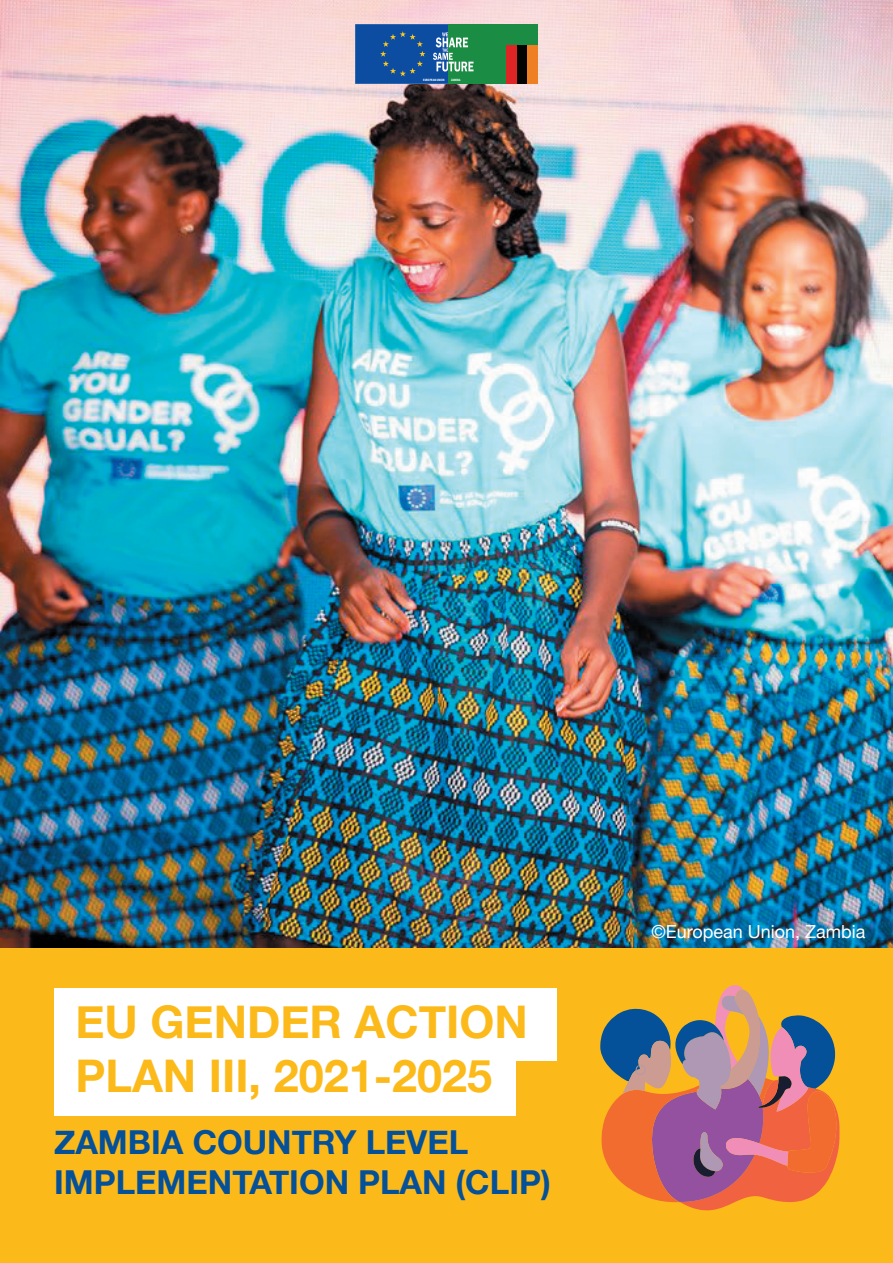
<style>
.page{position:relative;width:893px;height:1263px;background:#fff}
.page>*{position:absolute;margin:0;border:0;box-sizing:border-box;transform-origin:0 0}
.t1{font:700 45px/54px "Helvetica Neue";color:#fcba1a}
.t2{font:700 33px "Helvetica Neue";color:#045099}
.t3{font:18px "Helvetica Neue";color:#fff}
.t4{font:700 condensed 3px "Helvetica Neue";color:#fff}
</style>
<div class="page">
<img style="left:1px;top:0;width:892px;height:948px">
<div style="left:0;top:948px;width:893px;height:315px;background:#fcba1a"></div>
<svg style="left:600px;top:985px;width:239px;height:225px"></svg>
<div style="left:54px;top:988px;width:502px;height:72px;background:#fff"></div>
<div style="left:54px;top:1048px;width:462px;height:67px;background:#fff"></div>
<div style="left:448px;top:24px;width:90px;height:60px;background:#1b8c43"></div>
<div style="left:527px;top:45px;width:11px;height:39px;background:#ee7f22"></div>
<div style="left:516px;top:45px;width:11px;height:39px;background:#040503"></div>
<div style="left:506px;top:45px;width:10px;height:39px;background:#de2526"></div>
<svg style="left:355px;top:24px;width:118px;height:60px"></svg>
<p class="t4" style="left:423px;top:78px;width:23px">EUROPEAN UNION</p>
<p class="t4" style="left:451px;top:78px;width:11px">ZAMBIA</p>
<p class="t1" style="left:75px;top:996px;width:454px">EU GENDER ACTION<br>PLAN III, 2021-2025</p>
<p class="t2" style="left:54px;top:1116px;width:416px">ZAMBIA COUNTRY LEVEL</p>
<p class="t2" style="left:54px;top:1156px;width:498px">IMPLEMENTATION PLAN (CLIP)</p>
<p class="t3" style="left:651px;top:918px;width:216px">©European Union, Zambia</p>
</div>
